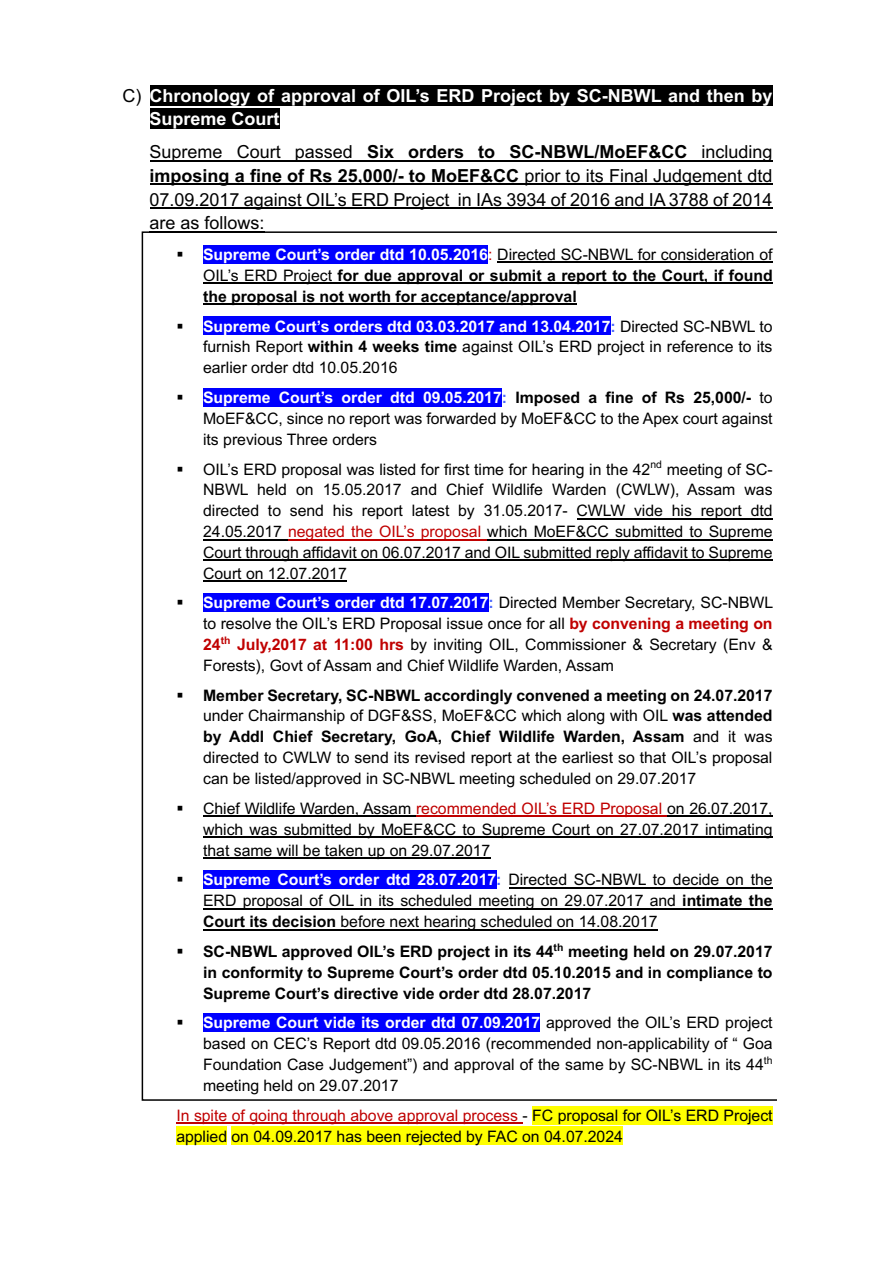
<style>
.page{position:relative;width:893px;height:1263px;background:#fff}
.page>*{position:absolute;margin:0;border:0;box-sizing:border-box;transform-origin:0 0}
.t1{font:18px/23.7px "Arial";color:#000;text-align:justify}
.t2{font:700 18px/23.7px "Arial";color:#fff}
.t3{font:15.9px/20.9px "Arial";letter-spacing:-.005em;color:#000;text-align:justify}
.t4{font:700 15.9px/20.9px "Arial";letter-spacing:-.005em;color:#000;text-align:justify}
.s1{font-weight:400;color:#000}
.s2{font-weight:700}
.s3{color:#fff}
.s4{font-weight:400;color:#c00000}
.s5{font-weight:400}
.s6{font-weight:700;color:#fff}
.s7{font-weight:700;color:#4764fc}
.s8{color:#c00000}
.s9{font-weight:700;color:#c00000}
</style>
<div class="page">
<svg style="left:142px;top:231px;width:634px;height:870px"></svg>
<div style="left:150px;top:85px;width:622px;height:20px;background:#000"></div>
<div style="left:150px;top:108px;width:130px;height:21px;background:#000"></div>
<hr style="left:150px;top:160px;width:622px;height:2px;background:#000">
<hr style="left:150px;top:184px;width:622px;height:1px;background:#000">
<hr style="left:150px;top:207px;width:622px;height:2px;background:#000">
<hr style="left:150px;top:231px;width:115px;height:2px;background:#000">
<div style="left:203px;top:245px;width:285px;height:18px;background:#00f"></div>
<hr style="left:497px;top:262px;width:275px;height:1px;background:#000">
<hr style="left:203px;top:282px;width:569px;height:2px;background:#000">
<hr style="left:203px;top:303px;width:374px;height:2px;background:#000">
<div style="left:203px;top:317px;width:407px;height:18px;background:#00f"></div>
<div style="left:203px;top:388px;width:299px;height:18px;background:#00f"></div>
<hr style="left:577px;top:518px;width:195px;height:1px;background:#000">
<hr style="left:203px;top:539px;width:85px;height:1px;background:#000">
<hr style="left:288px;top:539px;width:199px;height:1px;background:#c00000">
<hr style="left:487px;top:539px;width:285px;height:1px;background:#000">
<hr style="left:203px;top:559px;width:569px;height:1px;background:#000">
<hr style="left:203px;top:580px;width:144px;height:1px;background:#000">
<div style="left:203px;top:594px;width:285px;height:18px;background:#00f"></div>
<hr style="left:203px;top:816px;width:213px;height:1px;background:#000">
<hr style="left:416px;top:816px;width:251px;height:1px;background:#c00000">
<hr style="left:667px;top:816px;width:105px;height:1px;background:#000">
<hr style="left:203px;top:837px;width:569px;height:1px;background:#000">
<hr style="left:203px;top:857px;width:288px;height:2px;background:#000">
<div style="left:203px;top:870px;width:293px;height:18px;background:#00f"></div>
<hr style="left:508px;top:887px;width:264px;height:1px;background:#000">
<hr style="left:203px;top:908px;width:569px;height:1px;background:#000">
<hr style="left:203px;top:929px;width:455px;height:1px;background:#000">
<div style="left:203px;top:1013px;width:337px;height:18px;background:#00f"></div>
<div style="left:532px;top:1106px;width:240px;height:18px;background:#ff0"></div>
<hr style="left:176px;top:1122px;width:347px;height:2px;background:#c00000">
<div style="left:176px;top:1127px;width:51px;height:18px;background:#ff0"></div>
<div style="left:232px;top:1127px;width:391px;height:18px;background:#ff0"></div>
<p class="t2" style="left:150px;top:84px;width:624px;text-indent:-27px"><span class="s1">C)</span> Chronology of approval of OIL’s ERD Project by SC-NBWL and then by<br>Supreme Court</p>
<p class="t1" style="left:150px;top:140px;width:624px">Supreme Court passed <span class="s2">Six orders to SC-NBWL/MoEF&amp;CC</span> including <span class="s2">imposing a fine of Rs 25,000/- to MoEF&amp;CC</span> prior to its Final Judgement dtd 07.09.2017 against OIL’s ERD Project in IAs 3934 of 2016 and IA 3788 of 2014 are as follows:</p>
<p class="t4" style="left:203px;top:244px;width:571px;text-indent:-27px">▪ <span class="s3">Supreme Court’s order dtd 10.05.2016</span><span class="s4">:</span> <span class="s5">Directed SC-NBWL for consideration of OIL’s ERD Project</span> for due approval or submit a report to the Court, if found the proposal is not worth for acceptance/approval</p>
<p class="t3" style="left:203px;top:315px;width:571px;text-indent:-27px">▪ <span class="s6">Supreme Court’s orders dtd 03.03.2017 and 13.04.2017</span><span class="s7">:</span> Directed SC-NBWL to furnish Report <span class="s2">within 4 weeks time</span> against OIL’s ERD project in reference to its earlier order dtd 10.05.2016</p>
<p class="t3" style="left:203px;top:387px;width:571px;text-indent:-27px">▪ <span class="s6">Supreme Court’s order dtd 09.05.2017</span><span class="s7">:</span> <span class="s2">Imposed a fine of Rs 25,000/-</span> to MoEF&amp;CC, since no report was forwarded by MoEF&amp;CC to the Apex court against its previous Three orders</p>
<p class="t3" style="left:203px;top:458px;width:571px;text-indent:-27px">▪ OIL’s ERD proposal was listed for first time for hearing in the 42<sup>nd</sup> meeting of SC-NBWL held on 15.05.2017 and Chief Wildlife Warden (CWLW), Assam was directed to send his report latest by 31.05.2017- CWLW vide his report dtd 24.05.2017 <span class="s8">negated the OIL’s proposal</span> which MoEF&amp;CC submitted to Supreme Court through affidavit on 06.07.2017 and OIL submitted reply affidavit to Supreme Court on 12.07.2017</p>
<p class="t3" style="left:203px;top:592px;width:572px;text-indent:-27px">▪ <span class="s6">Supreme Court’s order dtd 17.07.2017</span><span class="s7">:</span> Directed Member Secretary, SC-NBWL to resolve the OIL’s ERD Proposal issue once for all <span class="s9">by convening a meeting on 24</span><sup>th</sup> <span class="s9">July,2017 at 11:00 hrs</span> by inviting OIL, Commissioner &amp; Secretary (Env &amp; Forests), Govt of Assam and Chief Wildlife Warden, Assam</p>
<p class="t3" style="left:203px;top:685px;width:571px;text-indent:-27px">▪ <span class="s2">Member Secretary, SC-NBWL accordingly convened a meeting on 24.07.2017 </span>under Chairmanship of DGF&amp;SS, MoEF&amp;CC which along with OIL <span class="s2">was attended by Addl Chief Secretary, GoA, Chief Wildlife Warden, Assam</span> and it was directed to CWLW to send its revised report at the earliest so that OIL’s proposal can be listed/approved in SC-NBWL meeting scheduled on 29.07.2017</p>
<p class="t3" style="left:203px;top:798px;width:571px;text-indent:-27px">▪ Chief Wildlife Warden, Assam <span class="s8">recommended OIL’s ERD Proposal</span> on 26.07.2017, which was submitted by MoEF&amp;CC to Supreme Court on 27.07.2017 intimating that same will be taken up on 29.07.2017</p>
<p class="t3" style="left:203px;top:869px;width:571px;text-indent:-27px">▪ <span class="s6">Supreme Court’s order dtd 28.07.2017</span><span class="s7">:</span> Directed SC-NBWL to decide on the ERD proposal of OIL in its scheduled meeting on 29.07.2017 and <span class="s2">intimate the Court its decision</span> before next hearing scheduled on 14.08.2017</p>
<p class="t4" style="left:203px;top:941px;width:571px;text-indent:-27px">▪ SC-NBWL approved OIL’s ERD project in its 44<sup>th</sup> meeting held on 29.07.2017 in conformity to Supreme Court’s order dtd 05.10.2015 and in compliance to Supreme Court’s directive vide order dtd 28.07.2017</p>
<p class="t3" style="left:203px;top:1012px;width:571px;text-indent:-27px">▪ <span class="s6">Supreme Court vide its order dtd 07.09.2017</span> approved the OIL’s ERD project based on CEC’s Report dtd 09.05.2016 (recommended non-applicability of “ Goa Foundation Case Judgement”) and approval of the same by SC-NBWL in its 44<sup>th </sup>meeting held on 29.07.2017</p>
<p class="t3" style="left:176px;top:1105px;width:598px"><span class="s8">In spite of going through above approval process</span> - FC proposal for OIL’s ERD Project applied on 04.09.2017 has been rejected by FAC on 04.07.2024</p>
</div>
